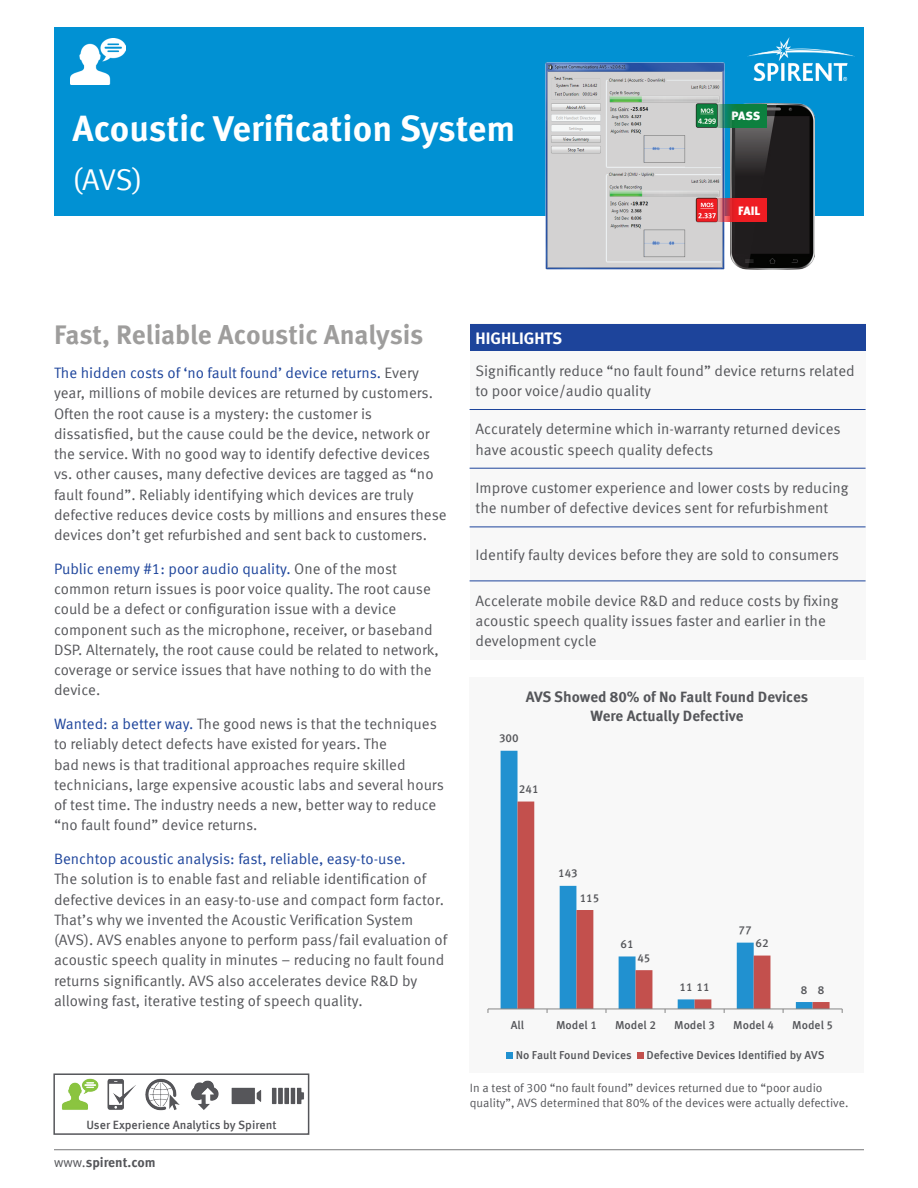
<style>
.page{position:relative;width:918px;height:1188px;background:#fff}
.page>*{position:absolute;margin:0;border:0;box-sizing:border-box;transform-origin:0 0}
.t1{font:700 36px "Meta Offc";color:#fff}
.t2{font:30px "Meta Offc Norm";color:#fff}
.t3{font:700 27px "Meta Offc";letter-spacing:-.005em;color:#9e9d9c}
.t4{font:16.5px "Meta Bold LF";color:#fff}
.t5{font:15px/20.2px "Meta Offc Norm";color:#55565a}
.t6{font:700 15px/19.5px "Meta Offc";color:#55565a;text-align:center}
.t7{font:15px "Meta Offc Norm";letter-spacing:-.005em;color:#1d449b}
.t8{font:700 13.5px "Meta Offc";letter-spacing:-.005em;color:#55565a}
.t9{font:12px/15px "Meta Offc Norm";color:#55565a}
.t10{font:500 12px "Meta Offc";color:#55565a}
.t11{font:900 12px "Meta Offc";letter-spacing:-.005em;color:#fff}
.t12{font:500 11.55px "Meta Offc";color:#55565a}
.s1{color:#1d449b}
.s2{font-family:"Meta Offc Norm";font-weight:400}
</style>
<div class="page">
<div style="left:54px;top:27px;width:810px;height:189px;background:#0191d3"></div>
<img style="left:747px;top:37px;width:107px;height:44px">
<hr style="left:54px;top:1149px;width:810px;height:1px;background:#787779">
<img style="left:730px;top:104px;width:85px;height:165px">
<img style="left:546px;top:62px;width:179px;height:207px">
<svg style="left:714px;top:104px;width:53px;height:24px"></svg>
<svg style="left:714px;top:198px;width:53px;height:24px"></svg>
<img style="left:71px;top:39px;width:54px;height:45px">
<div style="left:470px;top:677px;width:394px;height:395px;background:#f8f8f8"></div>
<div style="left:470px;top:324px;width:396px;height:336px;background:#f8f8f8"></div>
<div style="left:470px;top:324px;width:396px;height:27px;background:#1d449b"></div>
<hr style="left:470px;top:409px;width:396px;height:1px;background:#1d449b">
<hr style="left:470px;top:468px;width:396px;height:1px;background:#1d449b">
<hr style="left:470px;top:527px;width:396px;height:1px;background:#1d449b">
<hr style="left:470px;top:581px;width:396px;height:1px;background:#1d449b">
<svg style="left:501px;top:751px;width:34px;height:257px;fill:#2191d0"></svg>
<svg style="left:518px;top:802px;width:312px;height:206px"></svg>
<hr style="left:488px;top:1008px;width:354px;height:1px;background:#868686">
<div style="left:506px;top:1052px;width:7px;height:7px;background:#2191d0"></div>
<div style="left:637px;top:1052px;width:7px;height:7px;background:#c3504d"></div>
<img style="left:53px;top:1073px;width:257px;height:62px">
<h1 class="t1" style="left:72px;top:107px;width:445px">Acoustic Verification System</h1>
<h2 class="t2" style="left:72px;top:163px;width:72px">(AVS)</h2>
<p class="t11" style="left:732px;top:109px;width:30px">PASS</p>
<p class="t11" style="left:738px;top:203px;width:24px">FAIL</p>
<h3 class="t3" style="left:54px;top:319px;width:371px">Fast, Reliable Acoustic Analysis</h3>
<p class="t5" style="left:54px;top:363px;width:394px"><span class="s1">The hidden costs of ‘no fault found’ device returns.</span> Every year, millions of mobile devices are returned by customers.<br>Often the root cause is a mystery: the customer is dissatisfied, but the cause could be the device, network or the service. With no good way to identify defective devices vs. other causes, many defective devices are tagged as “no fault found”. Reliably identifying which devices are truly defective reduces device costs by millions and ensures these devices don’t get refurbished and sent back to customers.</p>
<p class="t5" style="left:54px;top:559px;width:386px"><span class="s1">Public enemy #1: poor audio quality.</span> One of the most common return issues is poor voice quality. The root cause could be a defect or configuration issue with a device component such as the microphone, receiver, or baseband DSP. Alternately, the root cause could be related to network, coverage or service issues that have nothing to do with the device.</p>
<p class="t5" style="left:54px;top:714px;width:391px"><span class="s1">Wanted: a better way.</span> The good news is that the techniques to reliably detect defects have existed for years. The<br>bad news is that traditional approaches require skilled technicians, large expensive acoustic labs and several hours of test time. The industry needs a new, better way to reduce “no fault found” device returns.</p>
<p class="t7" style="left:54px;top:850px;width:353px">Benchtop acoustic analysis: fast, reliable, easy-to-use.</p>
<p class="t5" style="left:54px;top:869px;width:395px">The solution is to enable fast and reliable identification of defective devices in an easy-to-use and compact form factor.<br>That’s why we invented the Acoustic Verification System (AVS). AVS enables anyone to perform pass/fail evaluation of acoustic speech quality in minutes – reducing no fault found returns significantly. AVS also accelerates device R&amp;D by allowing fast, iterative testing of speech quality.</p>
<p class="t10" style="left:86px;top:1117px;width:192px">User Experience Analytics by Spirent</p>
<p class="t8" style="left:54px;top:1154px;width:103px"><span class="s2">www.</span>spirent.com</p>
<p class="t4" style="left:476px;top:328px;width:88px">HIGHLIGHTS</p>
<p class="t5" style="left:476px;top:361px;width:381px">Significantly reduce “no fault found” device returns related to poor voice/audio quality</p>
<p class="t5" style="left:476px;top:419px;width:367px">Accurately determine which in-warranty returned devices have acoustic speech quality defects</p>
<p class="t5" style="left:476px;top:478px;width:375px">Improve customer experience and lower costs by reducing the number of defective devices sent for refurbishment</p>
<p class="t5" style="left:476px;top:545px;width:365px">Identify faulty devices before they are sold to consumers</p>
<p class="t5" style="left:476px;top:591px;width:364px">Accelerate mobile device R&amp;D and reduce costs by fixing acoustic speech quality issues faster and earlier in the development cycle</p>
<p class="t6" style="left:526px;top:687px;width:284px">AVS Showed 80% of No Fault Found Devices<br>Were Actually Defective</p>
<p class="t12" style="left:499px;top:732px;width:21px">300</p>
<p class="t12" style="left:519px;top:782px;width:21px">241</p>
<p class="t12" style="left:558px;top:867px;width:21px">143</p>
<p class="t12" style="left:580px;top:891px;width:21px">115</p>
<p class="t12" style="left:621px;top:937px;width:15px">61</p>
<p class="t12" style="left:637px;top:951px;width:15px">45</p>
<p class="t12" style="left:680px;top:980px;width:32px">11 11</p>
<p class="t12" style="left:739px;top:924px;width:15px">77</p>
<p class="t12" style="left:755px;top:936px;width:15px">62</p>
<p class="t12" style="left:801px;top:983px;width:8px">8</p>
<p class="t12" style="left:818px;top:983px;width:8px">8</p>
<p class="t12" style="left:511px;top:1018px;width:15px">All</p>
<p class="t12" style="left:556px;top:1018px;width:42px">Model 1</p>
<p class="t12" style="left:615px;top:1018px;width:42px">Model 2</p>
<p class="t12" style="left:674px;top:1018px;width:42px">Model 3</p>
<p class="t12" style="left:733px;top:1018px;width:42px">Model 4</p>
<p class="t12" style="left:792px;top:1018px;width:42px">Model 5</p>
<p class="t12" style="left:516px;top:1049px;width:118px">No Fault Found Devices</p>
<p class="t12" style="left:647px;top:1049px;width:180px">Defective Devices Identified by AVS</p>
<p class="t9" style="left:470px;top:1080px;width:380px">In a test of 300 “no fault found” devices returned due to “poor audio quality”, AVS determined that 80% of the devices were actually defective.</p>
</div>
